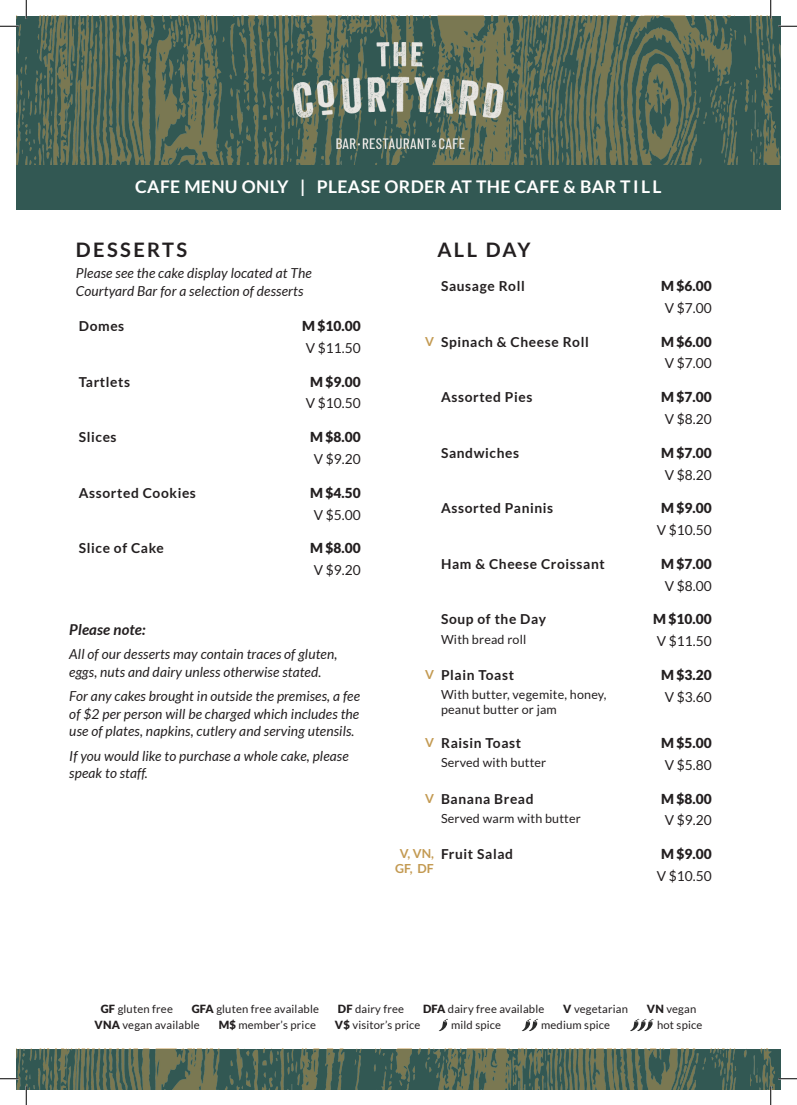
<style>
.page{position:relative;width:797px;height:1105px;background:#fff}
.page>*{position:absolute;margin:0;border:0;box-sizing:border-box;transform-origin:0 0}
.t1{font:700 20px "Lato";letter-spacing:.12em;color:#231f20}
.t2{font:700 17.5px "Lato";letter-spacing:.02em;color:#fff}
.t3{font:italic 700 15px "Lato";letter-spacing:.01em;color:#231f20}
.t4{font:italic 13.75px/17.5px "Lato";letter-spacing:.01em;color:#231f20}
.t5{font:700 13.75px "Lato";letter-spacing:.045em;color:#231f20}
.t6{font:13.75px "Lato";color:#231f20}
.t7{font:900 13.75px "Lato";color:#231f20}
.t8{font:12.5px/15px "Lato";letter-spacing:.015em;color:#231f20}
.t9{font:700 12.5px/15px "Lato";color:#c39a52;text-align:center}
.t10{font:11.25px "Lato";letter-spacing:.015em;color:#231f20}
.s1{font-size:12.5px;color:#c39a52}
.s2{font-weight:900}
</style>
<div class="page">
<div style="left:16px;top:16px;width:764px;height:194px;background:#325853"></div>
<img style="left:16px;top:16px;width:765px;height:148px">
<img style="left:16px;top:1048px;width:764px;height:41px">
<img style="left:289px;top:36px;width:218px;height:120px">
<svg style="left:521px;top:1019px;width:17px;height:12px"></svg>
<svg style="left:438px;top:1019px;width:10px;height:12px"></svg>
<svg style="left:630px;top:1019px;width:23px;height:12px"></svg>
<svg style="left:0;top:25px;width:19px;height:2px"></svg>
<svg style="left:778px;top:25px;width:19px;height:2px"></svg>
<svg style="left:0;top:1078px;width:19px;height:1px"></svg>
<svg style="left:778px;top:1078px;width:19px;height:1px"></svg>
<svg style="left:25px;top:0;width:2px;height:19px"></svg>
<svg style="left:25px;top:1086px;width:2px;height:19px"></svg>
<svg style="left:770px;top:0;width:1px;height:19px"></svg>
<svg style="left:770px;top:1086px;width:1px;height:19px"></svg>
<p class="t2" style="left:135px;top:177px;width:528px">CAFE MENU ONLY | PLEASE ORDER AT THE CAFE &amp; BAR T I L L</p>
<h1 class="t1" style="left:76px;top:238px;width:113px">DESSERTS</h1>
<p class="t4" style="left:76px;top:265px;width:237px">Please see the cake display located at The<br>Courtyard Bar for a selection of desserts</p>
<p class="t5" style="left:79px;top:318px;width:47px">Domes</p>
<p class="t7" style="left:302px;top:318px;width:60px">M $10.00</p>
<p class="t6" style="left:306px;top:340px;width:56px">V $11.50</p>
<p class="t5" style="left:79px;top:374px;width:53px">Tartlets</p>
<p class="t7" style="left:310px;top:374px;width:52px">M $9.00</p>
<p class="t6" style="left:306px;top:396px;width:56px">V $10.50</p>
<p class="t5" style="left:79px;top:429px;width:39px">Slices</p>
<p class="t7" style="left:310px;top:429px;width:52px">M $8.00</p>
<p class="t6" style="left:314px;top:451px;width:48px">V $9.20</p>
<p class="t5" style="left:79px;top:485px;width:119px">Assorted Cookies</p>
<p class="t7" style="left:310px;top:485px;width:52px">M $4.50</p>
<p class="t6" style="left:314px;top:507px;width:48px">V $5.00</p>
<p class="t5" style="left:79px;top:540px;width:86px">Slice of Cake</p>
<p class="t7" style="left:310px;top:540px;width:52px">M $8.00</p>
<p class="t6" style="left:314px;top:562px;width:48px">V $9.20</p>
<p class="t3" style="left:69px;top:621px;width:78px">Please note:</p>
<p class="t4" style="left:69px;top:646px;width:269px">All of our desserts may contain traces of gluten, eggs, nuts and dairy unless otherwise stated.</p>
<p class="t4" style="left:69px;top:688px;width:292px;text-align:justify">For any cakes brought in outside the premises, a fee of $2 per person will be charged which includes the use of plates, napkins, cutlery and serving utensils.</p>
<p class="t4" style="left:69px;top:748px;width:281px">If you would like to purchase a whole cake, please speak to staff.</p>
<h1 class="t1" style="left:437px;top:238px;width:95px">ALL DAY</h1>
<p class="t5" style="left:441px;top:278px;width:85px">Sausage Roll</p>
<p class="t7" style="left:661px;top:278px;width:52px">M $6.00</p>
<p class="t6" style="left:665px;top:300px;width:48px">V $7.00</p>
<p class="t5" style="left:425px;top:334px;width:165px"><span class="s1">V</span> Spinach &amp; Cheese Roll</p>
<p class="t7" style="left:661px;top:334px;width:52px">M $6.00</p>
<p class="t6" style="left:665px;top:356px;width:48px">V $7.00</p>
<p class="t5" style="left:441px;top:389px;width:93px">Assorted Pies</p>
<p class="t7" style="left:661px;top:389px;width:52px">M $7.00</p>
<p class="t6" style="left:665px;top:411px;width:48px">V $8.20</p>
<p class="t5" style="left:441px;top:445px;width:80px">Sandwiches</p>
<p class="t7" style="left:661px;top:445px;width:52px">M $7.00</p>
<p class="t6" style="left:665px;top:467px;width:48px">V $8.20</p>
<p class="t5" style="left:441px;top:500px;width:114px">Assorted Paninis</p>
<p class="t7" style="left:661px;top:500px;width:52px">M $9.00</p>
<p class="t6" style="left:657px;top:522px;width:56px">V $10.50</p>
<p class="t5" style="left:441px;top:556px;width:165px">Ham &amp; Cheese Croissant</p>
<p class="t7" style="left:661px;top:556px;width:52px">M $7.00</p>
<p class="t6" style="left:665px;top:578px;width:48px">V $8.00</p>
<p class="t5" style="left:441px;top:611px;width:107px">Soup of the Day</p>
<p class="t8" style="left:441px;top:632px;width:87px">With bread roll</p>
<p class="t7" style="left:653px;top:611px;width:60px">M $10.00</p>
<p class="t6" style="left:657px;top:633px;width:56px">V $11.50</p>
<p class="t5" style="left:425px;top:667px;width:90px"><span class="s1">V</span> Plain Toast</p>
<p class="t8" style="left:441px;top:687px;width:167px">With butter, vegemite, honey, peanut butter or jam</p>
<p class="t7" style="left:661px;top:667px;width:52px">M $3.20</p>
<p class="t6" style="left:665px;top:689px;width:48px">V $3.60</p>
<p class="t5" style="left:425px;top:735px;width:98px"><span class="s1">V</span> Raisin Toast</p>
<p class="t8" style="left:441px;top:755px;width:107px">Served with butter</p>
<p class="t7" style="left:661px;top:735px;width:52px">M $5.00</p>
<p class="t6" style="left:665px;top:757px;width:48px">V $5.80</p>
<p class="t5" style="left:425px;top:791px;width:110px"><span class="s1">V</span> Banana Bread</p>
<p class="t8" style="left:441px;top:811px;width:141px">Served warm with butter</p>
<p class="t7" style="left:661px;top:790px;width:52px">M $8.00</p>
<p class="t6" style="left:665px;top:813px;width:48px">V $9.20</p>
<p class="t9" style="left:395px;top:846px;width:40px">V, VN,<br>GF, DF</p>
<p class="t5" style="left:441px;top:846px;width:73px">Fruit Salad</p>
<p class="t7" style="left:661px;top:846px;width:52px">M $9.00</p>
<p class="t6" style="left:657px;top:868px;width:56px">V $10.50</p>
<p class="t10" style="left:101px;top:1003px;width:74px"><span class="s2">GF</span> gluten free</p>
<p class="t10" style="left:192px;top:1003px;width:129px"><span class="s2">GFA</span> gluten free available</p>
<p class="t10" style="left:338px;top:1003px;width:68px"><span class="s2">DF</span> dairy free</p>
<p class="t10" style="left:423px;top:1003px;width:123px"><span class="s2">DFA</span> dairy free available</p>
<p class="t10" style="left:563px;top:1003px;width:66px"><span class="s2">V</span> vegetarian</p>
<p class="t10" style="left:647px;top:1003px;width:51px"><span class="s2">VN</span> vegan</p>
<p class="t10" style="left:95px;top:1019px;width:107px"><span class="s2">VNA</span> vegan available</p>
<p class="t10" style="left:219px;top:1019px;width:99px"><span class="s2">M$</span> member’s price</p>
<p class="t10" style="left:335px;top:1019px;width:87px"><span class="s2">V$</span> visitor’s price</p>
<p class="t10" style="left:451px;top:1019px;width:52px">mild spice</p>
<p class="t10" style="left:541px;top:1019px;width:70px">medium spice</p>
<p class="t10" style="left:657px;top:1019px;width:47px">hot spice</p>
</div>
